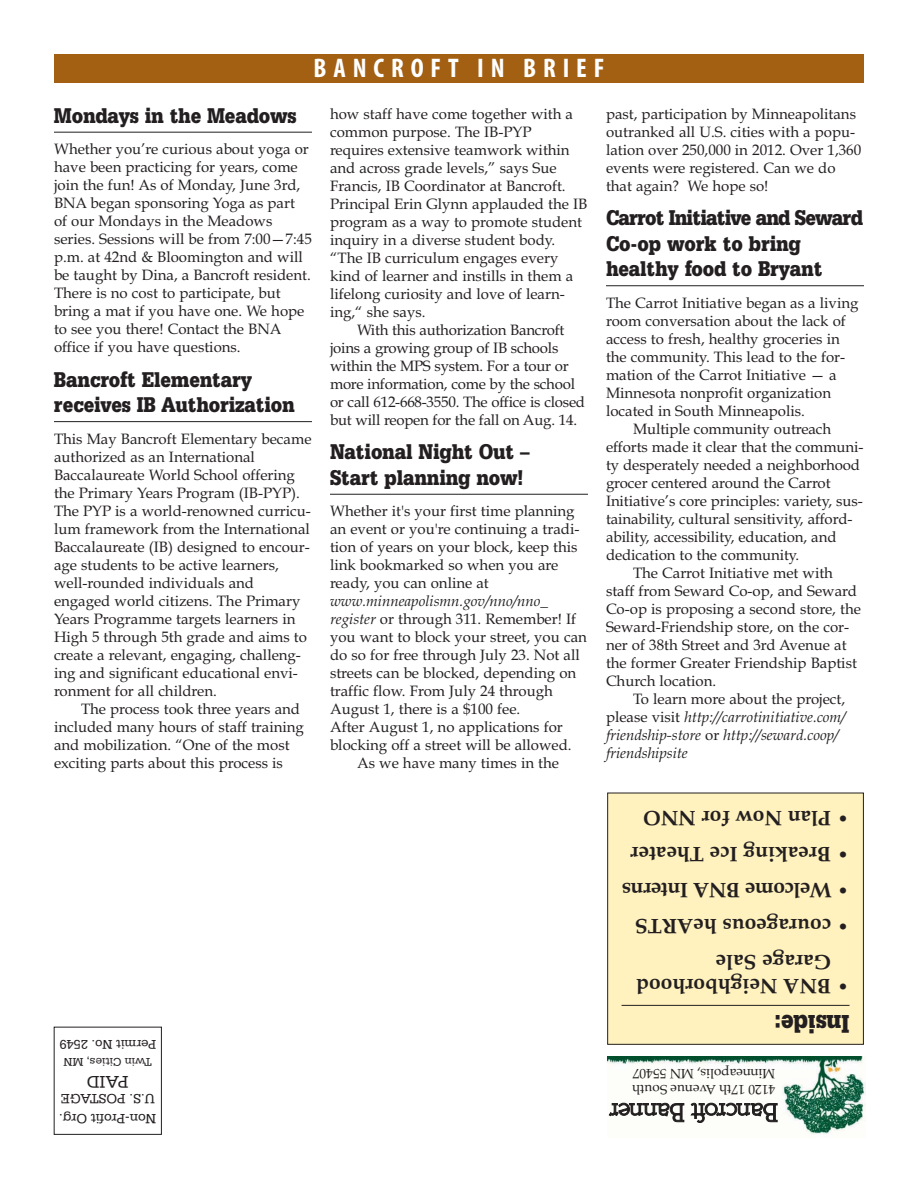
<style>
.page{position:relative;width:918px;height:1188px;background:#fff}
.page>*{position:absolute;margin:0;border:0;box-sizing:border-box;transform-origin:0 0}
.t1{font:700 condensed 27px "Myriad Pro";letter-spacing:.255em;color:#fff}
.t2{font:900 27px "Serifa BT";letter-spacing:-.01em;color:#231f20;scale:.85 1}
.t3{font:900 22.5px/25.5px "Serifa BT";letter-spacing:-.01em;color:#231f20;scale:.85 1}
.t4{font:700 21px/24px "Book Antiqua";color:#231f20}
.t5{font:700 21px "Book Antiqua";letter-spacing:-.02em;color:#231f20}
.t6{font:18px "Serifa BT";color:#231f20}
.t7{font:15px/18px "Book Antiqua";color:#231f20}
.t8{font:italic 15px "Book Antiqua";color:#231f20}
.t9{font:14.25px/19.5px "Serifa BT";color:#231f20}
.t10{font:13.5px/16.5px "Book Antiqua";color:#231f20}
.t11{font:13.5px "Serifa BT";color:#231f20}
.t12{font:12px "Serifa BT";color:#231f20}
.s1{font-style:italic}
.s2{font-style:normal}
</style>
<div class="page">
<img style="left:607px;top:1057px;width:259px;height:78px">
<div style="left:54px;top:1027px;width:108px;height:108px;border:1px solid #231f20"></div>
<div style="left:607px;top:792px;width:257px;height:253px;background:#fff2be"></div>
<svg style="left:608px;top:1103px;width:170px;height:20px"></svg>
<div style="left:54px;top:54px;width:810px;height:28px;background:#a36013"></div>
<hr style="left:54px;top:132px;width:258px;height:1px;background:#231f20">
<hr style="left:54px;top:421px;width:258px;height:1px;background:#231f20">
<hr style="left:330px;top:494px;width:258px;height:1px;background:#231f20">
<hr style="left:606px;top:285px;width:258px;height:1px;background:#231f20">
<h1 class="t1" style="left:314px;top:51px;width:292px">BANCROFT IN BRIEF</h1>
<h2 class="t3" style="left:54px;top:102px;width:287px">Mondays in the Meadows</h2>
<p class="t7" style="left:54px;top:140px;width:259px">Whether you’re curious about yoga or have been practicing for years, come join the fun! As of Monday, June 3rd, BNA began sponsoring Yoga as part of our Mondays in the Meadows series. Sessions will be from 7:00—7:45 p.m. at 42nd &amp; Bloomington and will be taught by Dina, a Bancroft resident.<br>There is no cost to participate, but bring a mat if you have one. We hope to see you there! Contact the BNA office if you have questions.</p>
<h2 class="t3" style="left:54px;top:366px;width:285px">Bancroft Elementary receives IB Authorization</h2>
<p class="t7" style="left:54px;top:430px;width:259px">This May Bancroft Elementary became authorized as an International Baccalaureate World School offering the Primary Years Program (IB-PYP).<br>The PYP is a world-renowned curricu&shy;lum framework from the International Baccalaureate (IB) designed to encour&shy;age students to be active learners, well-rounded individuals and engaged world citizens. The Primary Years Programme targets learners in High 5 through 5th grade and aims to create a relevant, engaging, challeng&shy;ing and significant educational envi&shy;ronment for all children.</p>
<p class="t7" style="left:54px;top:700px;width:251px;text-indent:27px">The process took three years and included many hours of staff training and mobilization. “One of the most exciting parts about this process is</p>
<p class="t11" style="left:156px;top:1053px;width:98px;rotate:-180deg">Permit No. 2549</p>
<p class="t12" style="left:152px;top:1070px;width:90px;rotate:-180deg">Twin Cities, MN</p>
<p class="t6" style="left:129px;top:1093px;width:43px;rotate:-180deg">PAID</p>
<p class="t9" style="left:156px;top:1129px;width:99px;rotate:-180deg">Non-Profit Org.<br>U.S. POSTAGE</p>
<p class="t7" style="left:330px;top:105px;width:245px">how staff have come together with a</p>
<p class="t7" style="left:330px;top:123px;width:203px">common purpose. The IB-PYP</p>
<p class="t7" style="left:330px;top:141px;width:241px">requires extensive teamwork within</p>
<p class="t7" style="left:330px;top:159px;width:228px">and across grade levels,” says Sue</p>
<p class="t7" style="left:330px;top:177px;width:237px">Francis, IB Coordinator at Bancroft.</p>
<p class="t7" style="left:330px;top:195px;width:259px">Principal Erin Glynn applauded the IB</p>
<p class="t7" style="left:330px;top:213px;width:254px">program as a way to promote student</p>
<p class="t7" style="left:330px;top:231px;width:227px">inquiry in a diverse student body.</p>
<p class="t7" style="left:330px;top:249px;width:230px">“The IB curriculum engages every</p>
<p class="t7" style="left:330px;top:267px;width:245px">kind of learner and instills in them a</p>
<p class="t7" style="left:330px;top:285px;width:236px">lifelong curiosity and love of learn-</p>
<p class="t7" style="left:330px;top:303px;width:97px">ing,“ she says.</p>
<p class="t7" style="left:357px;top:321px;width:209px">With this authorization Bancroft</p>
<p class="t7" style="left:330px;top:339px;width:230px">joins a growing group of IB schools</p>
<p class="t7" style="left:330px;top:357px;width:240px">within the MPS system. For a tour or</p>
<p class="t7" style="left:330px;top:375px;width:247px">more information, come by the school</p>
<p class="t7" style="left:330px;top:393px;width:257px">or call 612-668-3550. The office is closed</p>
<p class="t7" style="left:330px;top:411px;width:249px">but will reopen for the fall on Aug. 14.</p>
<h2 class="t3" style="left:330px;top:439px;width:236px">National Night Out –<br>Start planning now!</h2>
<p class="t7" style="left:330px;top:502px;width:251px">Whether it's your first time planning an event or you're continuing a tradi&shy;tion of years on your block, keep this link bookmarked so when you are ready, you can online at</p>
<p class="t8" style="left:330px;top:593px;width:217px">www.minneapolismn.gov/nno/nno_</p>
<p class="t7" style="left:330px;top:610px;width:248px"><span class="s1">register</span> or through 311. Remember! If</p>
<p class="t7" style="left:330px;top:628px;width:258px">you want to block your street, you can</p>
<p class="t7" style="left:330px;top:646px;width:251px">do so for free through July 23. Not all</p>
<p class="t7" style="left:330px;top:664px;width:248px">streets can be blocked, depending on</p>
<p class="t7" style="left:330px;top:682px;width:224px">traffic flow. From July 24 through</p>
<p class="t7" style="left:330px;top:700px;width:192px">August 1, there is a $100 fee.</p>
<p class="t7" style="left:330px;top:718px;width:234px">After August 1, no applications for</p>
<p class="t7" style="left:330px;top:736px;width:243px">blocking off a street will be allowed.</p>
<p class="t7" style="left:357px;top:754px;width:204px">As we have many times in the</p>
<p class="t7" style="left:606px;top:105px;width:257px">past, participation by Minneapolitans outranked all U.S. cities with a popu&shy;lation over 250,000 in 2012. Over 1,360 events were registered. Can we do that again? We hope so!</p>
<h2 class="t3" style="left:606px;top:205px;width:304px">Carrot Initiative and Seward<br>Co-op work to bring healthy food to Bryant</h2>
<p class="t7" style="left:606px;top:294px;width:254px">The Carrot Initiative began as a living</p>
<p class="t7" style="left:606px;top:312px;width:241px">room conversation about the lack of</p>
<p class="t7" style="left:606px;top:330px;width:235px">access to fresh, healthy groceries in</p>
<p class="t7" style="left:606px;top:348px;width:241px">the community. This lead to the for-</p>
<p class="t7" style="left:606px;top:366px;width:232px">mation of the Carrot Initiative — a</p>
<p class="t7" style="left:606px;top:384px;width:227px">Minnesota nonprofit organization</p>
<p class="t7" style="left:606px;top:402px;width:200px">located in South Minneapolis.</p>
<p class="t7" style="left:633px;top:420px;width:200px">Multiple community outreach</p>
<p class="t7" style="left:606px;top:438px;width:259px">efforts made it clear that the communi-</p>
<p class="t7" style="left:606px;top:456px;width:256px">ty desperately needed a neighborhood</p>
<p class="t7" style="left:606px;top:474px;width:226px">grocer centered around the Carrot</p>
<p class="t7" style="left:606px;top:492px;width:258px">Initiative’s core principles: variety, sus-</p>
<p class="t7" style="left:606px;top:510px;width:248px">tainability, cultural sensitivity, afford-</p>
<p class="t7" style="left:606px;top:528px;width:232px">ability, accessibility, education, and</p>
<p class="t7" style="left:606px;top:546px;width:195px">dedication to the community.</p>
<p class="t7" style="left:633px;top:564px;width:202px">The Carrot Initiative met with</p>
<p class="t7" style="left:606px;top:582px;width:253px">staff from Seward Co-op, and Seward</p>
<p class="t7" style="left:606px;top:600px;width:256px">Co-op is proposing a second store, the</p>
<p class="t7" style="left:606px;top:618px;width:245px">Seward-Friendship store, on the cor-</p>
<p class="t7" style="left:606px;top:636px;width:242px">ner of 38th Street and 3rd Avenue at</p>
<p class="t7" style="left:606px;top:654px;width:252px">the former Greater Friendship Baptist</p>
<p class="t7" style="left:606px;top:672px;width:112px">Church location.</p>
<p class="t7" style="left:633px;top:690px;width:214px">To learn more about the project,</p>
<p class="t8" style="left:606px;top:708px;width:241px"><span class="s2">please visit</span> http://carrotinitiative.com/</p>
<p class="t8" style="left:606px;top:726px;width:234px">friendship-store <span class="s2">or</span> http://seward.coop/</p>
<p class="t8" style="left:606px;top:744px;width:83px">friendshipsite</p>
<h3 class="t4" style="left:850px;top:830px;width:208px;rotate:-180deg">• Plan Now for NNO</h3>
<h3 class="t4" style="left:850px;top:866px;width:221px;rotate:-180deg">• Breaking Ice Theater</h3>
<h3 class="t5" style="left:850px;top:902px;width:229px;rotate:-180deg">• Welcome BNA Interns</h3>
<h3 class="t4" style="left:850px;top:938px;width:216px;rotate:-180deg">• courageous heARTS</h3>
<h3 class="t4" style="left:831px;top:998px;width:196px;text-indent:-18px;rotate:-180deg">• BNA Neighborhood<br>Garage Sale</h3>
<h1 class="t2" style="left:850px;top:1041px;width:90px;rotate:-180deg">Inside:</h1>
<p class="t10" style="left:775px;top:1098px;width:145px;rotate:-180deg">4120 17th Avenue South<br>Minneapolis, MN 55407</p>
</div>
